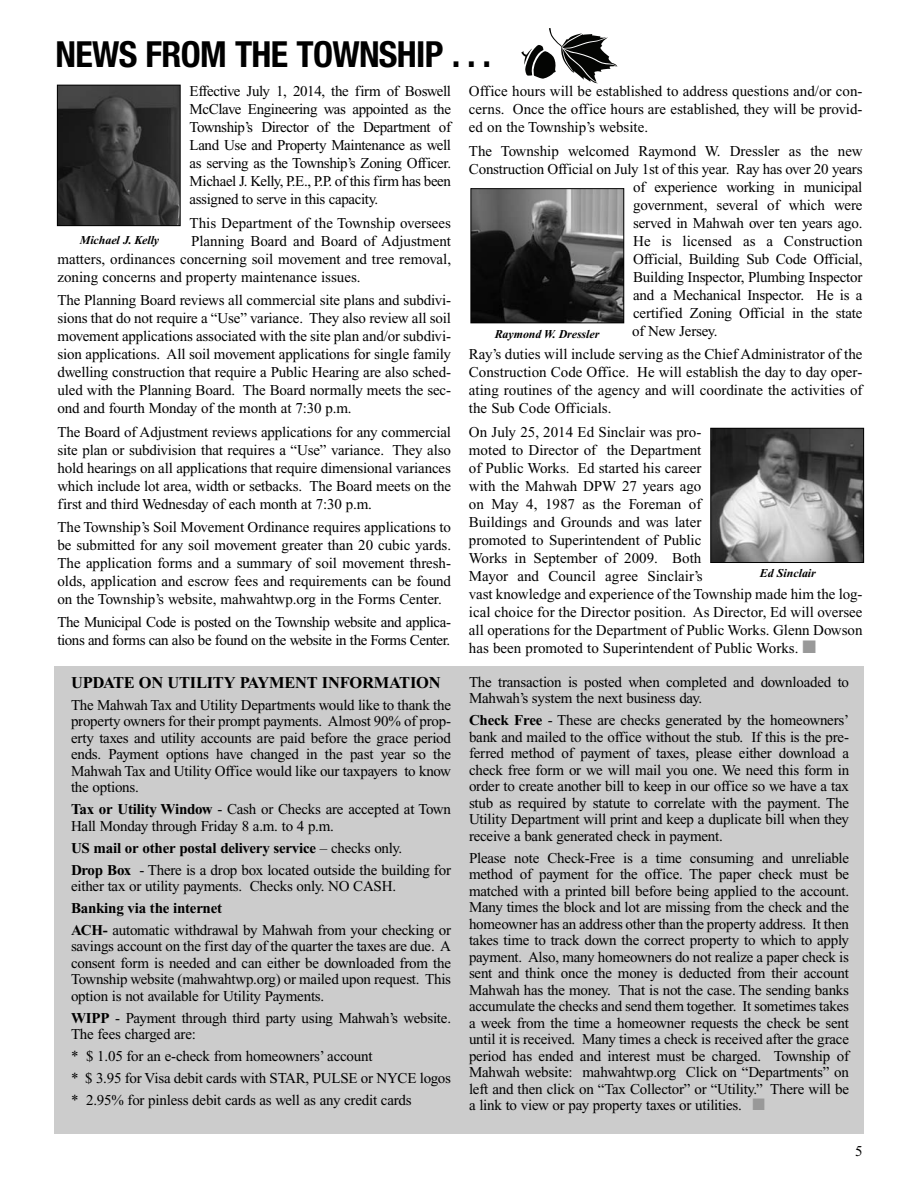
<style>
.page{position:relative;width:918px;height:1188px;background:#fff}
.page>*{position:absolute;margin:0;border:0;box-sizing:border-box;transform-origin:0 0}
.t1{font:700 condensed 36px "Helvetica Neue";letter-spacing:-.02em;color:#000}
.t2{font:700 16.5px "Times New Roman";letter-spacing:-.015em;color:#000}
.t3{font:15px/18px "Times New Roman";letter-spacing:-.015em;color:#000;text-align:justify}
.t4{font:15px "Times New Roman";letter-spacing:.005em;color:#000}
.t5{font:italic 700 12px "Times New Roman";letter-spacing:-.005em;color:#000}
.s1{font-weight:700}
.s2{color:#999}
</style>
<div class="page">
<img style="left:59px;top:87px;width:120px;height:137px">
<div style="left:57px;top:85px;width:124px;height:141px;border:1px solid #000"></div>
<img style="left:473px;top:190px;width:149px;height:131px">
<div style="left:471px;top:188px;width:153px;height:135px;border:1px solid #000"></div>
<img style="left:712px;top:430px;width:150px;height:131px">
<div style="left:710px;top:428px;width:154px;height:135px;border:1px solid #000"></div>
<div style="left:54px;top:667px;width:810px;height:467px;background:#ccc"></div>
<svg style="left:521px;top:28px;width:96px;height:55px"></svg>
<h1 class="t1" style="left:56px;top:42px;width:437px">NEWS FROM THE TOWNSHIP . . .</h1>
<p class="t3" style="left:190px;top:84px;width:263px">Effective July 1, 2014, the firm of Boswell McClave Engineering was appointed as the Township’s Director of the Department of Land Use and Property Maintenance as well as serving as the Township’s Zoning Officer.<br>Michael J. Kelly, P.E., P.P. of this firm has been assigned to serve in this capacity.</p>
<p class="t3" style="left:190px;top:215px;width:263px">This Department of the Township oversees</p>
<p class="t3" style="left:191px;top:233px;width:261px">Planning Board and Board of Adjustment</p>
<p class="t3" style="left:57px;top:251px;width:395px">matters, ordinances concerning soil movement and tree removal,</p>
<p class="t3" style="left:57px;top:269px;width:305px">zoning concerns and property maintenance issues.</p>
<p class="t3" style="left:57px;top:292px;width:395px">The Planning Board reviews all commercial site plans and subdivi&shy;sions that do not require a “Use” variance. They also review all soil movement applications associated with the site plan and/or subdivi&shy;sion applications. All soil movement applications for single family dwelling construction that require a Public Hearing are also sched&shy;uled with the Planning Board. The Board normally meets the sec&shy;ond and fourth Monday of the month at 7:30 p.m.</p>
<p class="t3" style="left:57px;top:424px;width:395px">The Board of Adjustment reviews applications for any commercial site plan or subdivision that requires a “Use” variance. They also hold hearings on all applications that require dimensional variances which include lot area, width or setbacks. The Board meets on the first and third Wednesday of each month at 7:30 p.m.</p>
<p class="t3" style="left:57px;top:519px;width:395px">The Township’s Soil Movement Ordinance requires applications to be submitted for any soil movement greater than 20 cubic yards.<br>The application forms and a summary of soil movement thresh&shy;olds, application and escrow fees and requirements can be found on the Township’s website, mahwahtwp.org in the Forms Center.</p>
<p class="t3" style="left:57px;top:615px;width:395px">The Municipal Code is posted on the Township website and applica&shy;tions and forms can also be found on the website in the Forms Center.</p>
<p class="t5" style="left:80px;top:236px;width:81px">Michael J. Kelly</p>
<p class="t2" style="left:71px;top:677px;width:371px">UPDATE ON UTILITY PAYMENT INFORMATION</p>
<p class="t3" style="left:71px;top:698px;width:382px;line-height:16.5px">The Mahwah Tax and Utility Departments would like to thank the property owners for their prompt payments. Almost 90% of prop&shy;erty taxes and utility accounts are paid before the grace period ends. Payment options have changed in the past year so the Mahwah Tax and Utility Office would like our taxpayers to know the options.</p>
<p class="t3" style="left:71px;top:802px;width:382px;line-height:16.5px"><span class="s1">Tax or Utility Window</span> - Cash or Checks are accepted at Town<br>Hall Monday through Friday 8 a.m. to 4 p.m.</p>
<p class="t3" style="left:71px;top:838px;width:382px;line-height:21.9px"><span class="s1">US mail or other postal delivery service</span> – checks only.<br><span class="s1">Drop Box</span> - There is a drop box located outside the building for</p>
<p class="t3" style="left:71px;top:878px;width:327px">either tax or utility payments. Checks only. NO CASH.</p>
<p class="t3" style="left:71px;top:898px;width:382px;line-height:21.9px"><span class="s1">Banking via the internet<br>ACH-</span> automatic withdrawal by Mahwah from your checking or</p>
<p class="t3" style="left:71px;top:939px;width:382px;line-height:16.5px">savings account on the first day of the quarter the taxes are due. A consent form is needed and can either be downloaded from the Township website (mahwahtwp.org) or mailed upon request. This option is not available for Utility Payments.</p>
<p class="t3" style="left:71px;top:1011px;width:382px;line-height:16.5px"><span class="s1">WIPP</span> - Payment through third party using Mahwah’s website.<br>The fees charged are:</p>
<p class="t3" style="left:71px;top:1047px;width:382px;line-height:21.9px;text-align:left">* $ 1.05 for an e-check from homeowners’ account<br>* $ 3.95 for Visa debit cards with STAR, PULSE or NYCE logos * 2.95% for pinless debit cards as well as any credit cards</p>
<p class="t3" style="left:469px;top:84px;width:395px">Office hours will be established to address questions and/or con&shy;cerns. Once the office hours are established, they will be provid&shy;ed on the Township’s website.</p>
<p class="t3" style="left:469px;top:143px;width:395px">The Township welcomed Raymond W. Dressler as the new</p>
<p class="t3" style="left:469px;top:161px;width:395px">Construction Official on July 1st of this year. Ray has over 20 years</p>
<p class="t3" style="left:633px;top:179px;width:231px">of experience working in municipal</p>
<p class="t3" style="left:633px;top:197px;width:231px">government, several of which were</p>
<p class="t3" style="left:633px;top:215px;width:231px">served in Mahwah over ten years ago.</p>
<p class="t4" style="left:633px;top:235px;width:231px">He is licensed as a Construction</p>
<p class="t3" style="left:633px;top:251px;width:231px">Official, Building Sub Code Official,</p>
<p class="t3" style="left:633px;top:269px;width:231px">Building Inspector, Plumbing Inspector</p>
<p class="t3" style="left:633px;top:287px;width:231px">and a Mechanical Inspector. He is a</p>
<p class="t3" style="left:633px;top:305px;width:231px">certified Zoning Official in the state</p>
<p class="t3" style="left:632px;top:323px;width:87px">of New Jersey.</p>
<p class="t3" style="left:469px;top:346px;width:395px">Ray’s duties will include serving as the Chief Administrator of the Construction Code Office. He will establish the day to day oper&shy;ating routines of the agency and will coordinate the activities of the Sub Code Officials.</p>
<p class="t3" style="left:469px;top:424px;width:395px;text-align:left">On July 25, 2014 Ed Sinclair was pro-<br>moted to Director of the Department<br>of Public Works. Ed started his career<br>with the Mahwah DPW 27 years ago<br>on May 4, 1987 as the Foreman of<br>Buildings and Grounds and was later<br>promoted to Superintendent of Public<br>Works in September of 2009. Both<br>Mayor and Council agree Sinclair’s<br>vast knowledge and experience of the Township made him the log&shy;ical choice for the Director position. As Director, Ed will oversee all operations for the Department of Public Works. Glenn Dowson has been promoted to Superintendent of Public Works. <span class="s2">■</span></p>
<p class="t5" style="left:495px;top:330px;width:106px">Raymond W. Dressler</p>
<p class="t5" style="left:760px;top:569px;width:58px">Ed Sinclair</p>
<p class="t3" style="left:469px;top:675px;width:382px;line-height:16.5px">The transaction is posted when completed and downloaded to<br>Mahwah’s system the next business day.</p>
<p class="t3" style="left:469px;top:713px;width:382px;line-height:16.5px"><span class="s1">Check Free</span> - These are checks generated by the homeowners’ bank and mailed to the office without the stub. If this is the pre&shy;ferred method of payment of taxes, please either download a check free form or we will mail you one. We need this form in order to create another bill to keep in our office so we have a tax stub as required by statute to correlate with the payment. The Utility Department will print and keep a duplicate bill when they receive a bank generated check in payment.</p>
<p class="t3" style="left:469px;top:851px;width:382px;line-height:16.5px">Please note Check-Free is a time consuming and unreliable method of payment for the office. The paper check must be matched with a printed bill before being applied to the account.<br>Many times the block and lot are missing from the check and the homeowner has an address other than the property address. It then takes time to track down the correct property to which to apply payment. Also, many homeowners do not realize a paper check is sent and think once the money is deducted from their account Mahwah has the money. That is not the case. The sending banks accumulate the checks and send them together. It sometimes takes a week from the time a homeowner requests the check be sent until it is received. Many times a check is received after the grace period has ended and interest must be charged. Township of Mahwah website: mahwahtwp.org Click on “Departments” on left and then click on “Tax Collector” or “Utility.” There will be a link to view or pay property taxes or utilities. <span class="s2">■</span></p>
<p class="t3" style="left:855px;top:1144px;width:9px">5</p>
</div>
